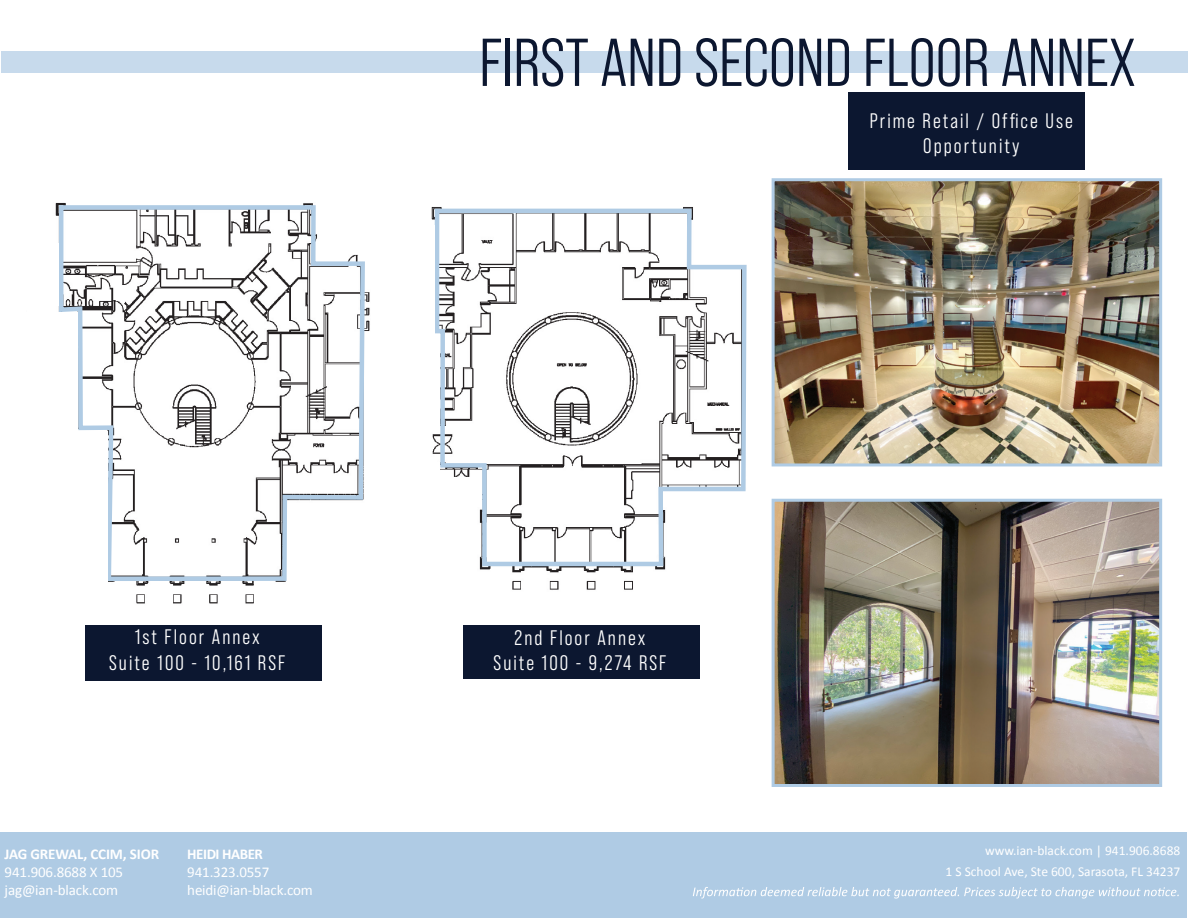
<style>
.page{position:relative;width:1188px;height:918px;background:#fff}
.page>*{position:absolute;margin:0;border:0;box-sizing:border-box;transform-origin:0 0}
.t1{font:67.5px "Bebas Neue Pro Middle";color:#0c1730}
.t2{font:21px/25.2px "Bebas Neue Pro Middle";letter-spacing:.1em;color:#fff;text-align:center}
.t3{font:15px/18px "Calibri";letter-spacing:-.01em;color:#fff}
.t4{font:700 15px "Calibri";letter-spacing:-.02em;color:#fff}
.t5{font:13.5px/21px "Calibri";color:#fff;text-align:right}
</style>
<div class="page">
<div style="left:463px;top:625px;width:236px;height:53px;background:#0c1730"></div>
<div style="left:1px;top:51px;width:1187px;height:21px;background:#c7daec"></div>
<div style="left:0;top:833px;width:1186px;height:85px;background:#afcbe4"></div>
<img style="left:776px;top:182px;width:382px;height:280px">
<img style="left:776px;top:503px;width:382px;height:280px">
<div style="left:772px;top:178px;width:390px;height:288px;border:3px solid #afcbe4"></div>
<div style="left:772px;top:499px;width:390px;height:288px;border:3px solid #afcbe4"></div>
<svg style="left:693px;top:887px;width:486px;height:12px"></svg>
<div style="left:849px;top:93px;width:236px;height:77px;background:#0c1730"></div>
<svg style="left:433px;top:207px;width:314px;height:361px"></svg>
<svg style="left:57px;top:203px;width:310px;height:380px"></svg>
<div style="left:16px;top:431px;width:91px;height:191px;background:#fff"></div>
<div style="left:390px;top:225px;width:45px;height:206px;background:#fff"></div>
<div style="left:393px;top:334px;width:47px;height:95px;background:#fff"></div>
<div style="left:380px;top:462px;width:60px;height:157px;background:#fff"></div>
<div style="left:417px;top:490px;width:65px;height:14px;background:#fff"></div>
<div style="left:16px;top:312px;width:62px;height:134px;background:#fff"></div>
<div style="left:16px;top:243px;width:43px;height:63px;background:#fff"></div>
<div style="left:85px;top:625px;width:236px;height:56px;background:#0c1730"></div>
<div style="left:172px;top:459px;width:50px;height:27px;background:#fff"></div>
<div style="left:557px;top:479px;width:34px;height:11px;background:#fff"></div>
<h1 class="t1" style="left:481px;top:25px;width:658px">FIRST AND SECOND FLOOR ANNEX</h1>
<p class="t2" style="left:870px;top:108px;width:205px">Prime Retail / Office Use<br>Opportunity</p>
<p class="t2" style="left:109px;top:625px;width:178px">1st Floor Annex<br>Suite 100 - 10,161 RSF</p>
<p class="t4" style="left:5px;top:843px;width:156px">JAG GREWAL, CCIM, SIOR</p>
<p class="t3" style="left:5px;top:863px;width:120px">941.906.8688 X 105 jag@ian-black.com</p>
<p class="t4" style="left:187px;top:843px;width:77px">HEIDI HABER</p>
<p class="t3" style="left:187px;top:863px;width:127px">941.323.0557 heidi@ian-black.com</p>
<p class="t2" style="left:494px;top:625px;width:174px">2nd Floor Annex<br>Suite 100 - 9,274 RSF</p>
<p class="t5" style="left:946px;top:840px;width:236px">www.ian-black.com | 941.906.8688<br>1 S School Ave, Ste 600, Sarasota, FL 34237</p>
</div>
